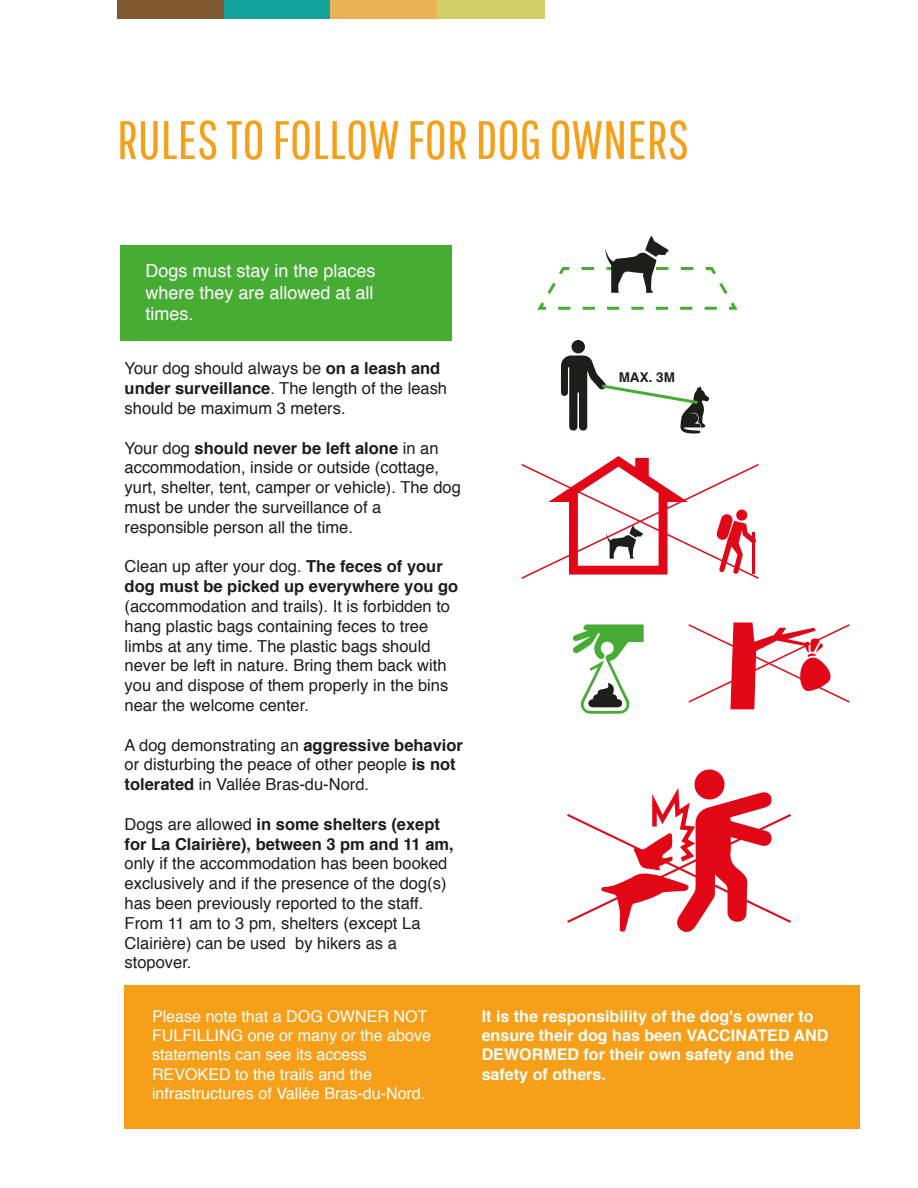
<style>
.page{position:relative;width:918px;height:1188px;background:#fff}
.page>*{position:absolute;margin:0;border:0;box-sizing:border-box;transform-origin:0 0}
.t1{font:54px "Pathway Gothic One";color:#f69f19}
.t2{font:18px/21.6px "Helvetica";color:#fff;text-align:justify}
.t3{font:16.5px/19.8px "Helvetica";color:#1d1d1b}
.t4{font:700 16.5px/19.8px "Helvetica";color:#1d1d1b}
.t5{font:16.05px/19.4px "Helvetica";color:#fff}
.t6{font:700 16.05px/19.4px "Helvetica";color:#fff}
.t7{font:700 13.5px "Helvetica";color:#1d1d1b}
.s1{font-weight:700}
.s2{font-weight:400}
</style>
<div class="page">
<div style="left:125px;top:985px;width:735px;height:144px;background:#f69f19"></div>
<div style="left:120px;top:245px;width:331px;height:96px;background:#46ac34"></div>
<div style="left:571px;top:340px;width:14px;height:13px;background:#1d1d1b;border-radius:50%"></div>
<svg style="left:537px;top:236px;width:201px;height:74px"></svg>
<svg style="left:561px;top:355px;width:148px;height:79px"></svg>
<svg style="left:521px;top:456px;width:238px;height:123px"></svg>
<svg style="left:572px;top:624px;width:72px;height:90px"></svg>
<svg style="left:688px;top:623px;width:162px;height:86px"></svg>
<div style="left:695px;top:770px;width:30px;height:30px;background:#e20717;border-radius:50%"></div>
<svg style="left:567px;top:780px;width:224px;height:152px"></svg>
<div style="left:117px;top:0;width:108px;height:19px;background:#805931"></div>
<div style="left:224px;top:0;width:107px;height:19px;background:#10a29b"></div>
<div style="left:331px;top:0;width:107px;height:19px;background:#ebb255"></div>
<div style="left:438px;top:0;width:107px;height:19px;background:#d1d068"></div>
<h1 class="t1" style="left:117px;top:107px;width:574px">RULES TO FOLLOW FOR DOG OWNERS</h1>
<p class="t2" style="left:145px;top:260px;width:232px">Dogs must stay in the places where they are allowed at all times.</p>
<p class="t3" style="left:125px;top:359px;width:324px">Your dog should always be <span class="s1">on a leash and under surveillance</span>. The length of the leash should be maximum 3 meters.</p>
<p class="t3" style="left:125px;top:438px;width:338px">Your dog <span class="s1">should never be left alone</span> in an accommodation, inside or outside (cottage, yurt, shelter, tent, camper or vehicle). The dog must be under the surveillance of a responsible person all the time.</p>
<p class="t4" style="left:125px;top:557px;width:335px"><span class="s2">Clean up after your dog.</span> The feces of your dog must be picked up everywhere you go</p>
<p class="t3" style="left:125px;top:597px;width:327px">(accommodation and trails). It is forbidden to hang plastic bags containing feces to tree limbs at any time. The plastic bags should never be left in nature. Bring them back with you and dispose of them properly in the bins near the welcome center.</p>
<p class="t3" style="left:125px;top:735px;width:340px">A dog demonstrating an <span class="s1">aggressive behavior </span>or disturbing the peace of other people <span class="s1">is not tolerated</span> in Vallée Bras-du-Nord.</p>
<p class="t4" style="left:125px;top:814px;width:331px"><span class="s2">Dogs are allowed</span> in some shelters (exept for La Clairière), between 3 pm and 11 am,</p>
<p class="t3" style="left:125px;top:854px;width:324px">only if the accommodation has been booked exclusively and if the presence of the dog(s) has been previously reported to the staff.<br>From 11 am to 3 pm, shelters (except La Clairière) can be used by hikers as a stopover.</p>
<p class="t7" style="left:619px;top:367px;width:58px">MAX. 3M</p>
<p class="t5" style="left:152px;top:1007px;width:281px">Please note that a DOG OWNER NOT FULFILLING one or many or the above statements can see its access REVOKED to the trails and the infrastructures of Vallée Bras-du-Nord.</p>
<p class="t6" style="left:482px;top:1006px;width:348px">It is the responsibility of the dog's owner to ensure their dog has been VACCINATED AND DEWORMED for their own safety and the safety of others.</p>
</div>
